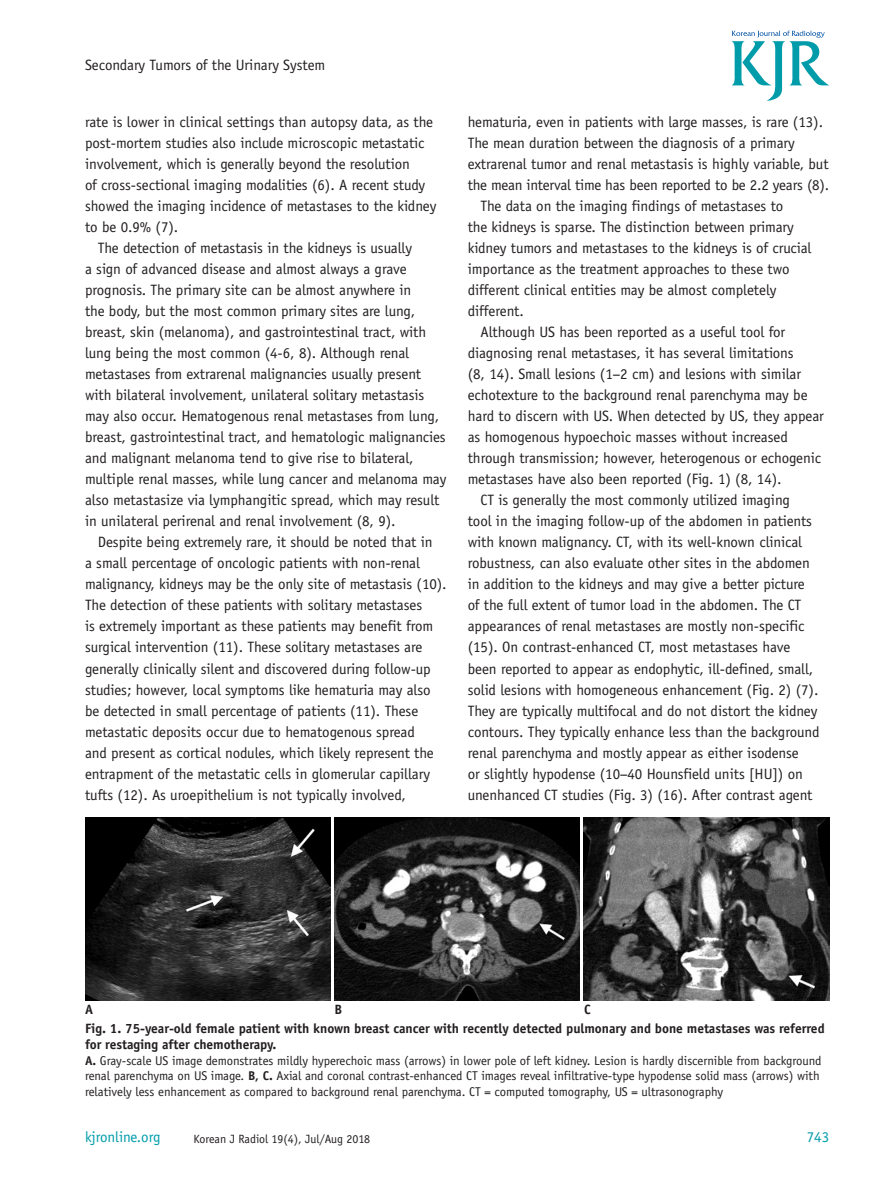
<style>
.page{position:relative;width:893px;height:1191px;background:#fff}
.page>*{position:absolute;margin:0;border:0;box-sizing:border-box;transform-origin:0 0}
.t1{font:15px "Officina Sans Std";letter-spacing:-.005em;color:#231f20}
.t2{font:15px "Officina Sans Std";letter-spacing:-.005em;color:#009caa}
.t3{font:700 13.5px/19px "Officina Sans Std";letter-spacing:-.005em;color:#231f20}
.t4{font:12.75px/15.3px "Officina Sans Std";letter-spacing:-.005em;color:#231f20}
.t5{font:12px "Officina Sans Std";letter-spacing:-.005em;color:#231f20}
.s1{font-weight:700}
</style>
<div class="page">
<svg style="left:732px;top:31px;width:97px;height:70px"></svg>
<img style="left:85px;top:817px;width:245px;height:183px">
<img style="left:334px;top:817px;width:246px;height:183px">
<img style="left:584px;top:817px;width:245px;height:183px">
<p class="t1" style="left:85px;top:56px;width:242px">Secondary Tumors of the Urinary System</p>
<p class="t1" style="left:85px;top:113px;width:350px">rate is lower in clinical settings than autopsy data, as the</p>
<p class="t1" style="left:85px;top:134px;width:341px">post-mortem studies also include microscopic metastatic</p>
<p class="t1" style="left:85px;top:155px;width:326px">involvement, which is generally beyond the resolution</p>
<p class="t1" style="left:85px;top:176px;width:342px">of cross-sectional imaging modalities (6). A recent study</p>
<p class="t1" style="left:85px;top:197px;width:353px">showed the imaging incidence of metastases to the kidney</p>
<p class="t1" style="left:85px;top:218px;width:95px">to be 0.9% (7).</p>
<p class="t1" style="left:98px;top:239px;width:316px">The detection of metastasis in the kidneys is usually</p>
<p class="t1" style="left:85px;top:260px;width:323px">a sign of advanced disease and almost always a grave</p>
<p class="t1" style="left:85px;top:281px;width:328px">prognosis. The primary site can be almost anywhere in</p>
<p class="t1" style="left:85px;top:302px;width:332px">the body, but the most common primary sites are lung,</p>
<p class="t1" style="left:85px;top:323px;width:343px">breast, skin (melanoma), and gastrointestinal tract, with</p>
<p class="t1" style="left:85px;top:344px;width:326px">lung being the most common (4-6, 8). Although renal</p>
<p class="t1" style="left:85px;top:365px;width:338px">metastases from extrarenal malignancies usually present</p>
<p class="t1" style="left:85px;top:386px;width:341px">with bilateral involvement, unilateral solitary metastasis</p>
<p class="t1" style="left:85px;top:407px;width:356px">may also occur. Hematogenous renal metastases from lung,</p>
<p class="t1" style="left:85px;top:428px;width:362px">breast, gastrointestinal tract, and hematologic malignancies</p>
<p class="t1" style="left:85px;top:449px;width:330px">and malignant melanoma tend to give rise to bilateral,</p>
<p class="t1" style="left:85px;top:470px;width:363px">multiple renal masses, while lung cancer and melanoma may</p>
<p class="t1" style="left:85px;top:491px;width:356px">also metastasize via lymphangitic spread, which may result</p>
<p class="t1" style="left:85px;top:512px;width:312px">in unilateral perirenal and renal involvement (8, 9).</p>
<p class="t1" style="left:98px;top:533px;width:336px">Despite being extremely rare, it should be noted that in</p>
<p class="t1" style="left:85px;top:554px;width:336px">a small percentage of oncologic patients with non-renal</p>
<p class="t1" style="left:85px;top:575px;width:363px">malignancy, kidneys may be the only site of metastasis (10).</p>
<p class="t1" style="left:85px;top:596px;width:339px">The detection of these patients with solitary metastases</p>
<p class="t1" style="left:85px;top:617px;width:350px">is extremely important as these patients may benefit from</p>
<p class="t1" style="left:85px;top:638px;width:339px">surgical intervention (11). These solitary metastases are</p>
<p class="t1" style="left:85px;top:659px;width:347px">generally clinically silent and discovered during follow-up</p>
<p class="t1" style="left:85px;top:680px;width:347px">studies; however, local symptoms like hematuria may also</p>
<p class="t1" style="left:85px;top:701px;width:335px">be detected in small percentage of patients (11). These</p>
<p class="t1" style="left:85px;top:722px;width:331px">metastatic deposits occur due to hematogenous spread</p>
<p class="t1" style="left:85px;top:743px;width:350px">and present as cortical nodules, which likely represent the</p>
<p class="t1" style="left:85px;top:764px;width:346px">entrapment of the metastatic cells in glomerular capillary</p>
<p class="t1" style="left:85px;top:785px;width:322px">tufts (12). As uroepithelium is not typically involved,</p>
<p class="t1" style="left:468px;top:113px;width:357px">hematuria, even in patients with large masses, is rare (13).</p>
<p class="t1" style="left:468px;top:134px;width:329px">The mean duration between the diagnosis of a primary</p>
<p class="t1" style="left:468px;top:155px;width:362px">extrarenal tumor and renal metastasis is highly variable, but</p>
<p class="t1" style="left:468px;top:176px;width:363px">the mean interval time has been reported to be 2.2 years (8).</p>
<p class="t1" style="left:480px;top:197px;width:304px">The data on the imaging findings of metastases to</p>
<p class="t1" style="left:468px;top:218px;width:328px">the kidneys is sparse. The distinction between primary</p>
<p class="t1" style="left:468px;top:239px;width:345px">kidney tumors and metastases to the kidneys is of crucial</p>
<p class="t1" style="left:468px;top:260px;width:323px">importance as the treatment approaches to these two</p>
<p class="t1" style="left:468px;top:281px;width:310px">different clinical entities may be almost completely</p>
<p class="t1" style="left:468px;top:302px;width:58px">different.</p>
<p class="t1" style="left:480px;top:323px;width:306px">Although US has been reported as a useful tool for</p>
<p class="t1" style="left:468px;top:344px;width:327px">diagnosing renal metastases, it has several limitations</p>
<p class="t1" style="left:468px;top:365px;width:335px">(8, 14). Small lesions (1−2 cm) and lesions with similar</p>
<p class="t1" style="left:468px;top:386px;width:341px">echotexture to the background renal parenchyma may be</p>
<p class="t1" style="left:468px;top:407px;width:358px">hard to discern with US. When detected by US, they appear</p>
<p class="t1" style="left:468px;top:428px;width:322px">as homogenous hypoechoic masses without increased</p>
<p class="t1" style="left:468px;top:449px;width:355px">through transmission; however, heterogenous or echogenic</p>
<p class="t1" style="left:468px;top:470px;width:315px">metastases have also been reported (Fig. 1) (8, 14).</p>
<p class="t1" style="left:480px;top:491px;width:311px">CT is generally the most commonly utilized imaging</p>
<p class="t1" style="left:468px;top:512px;width:346px">tool in the imaging follow-up of the abdomen in patients</p>
<p class="t1" style="left:468px;top:533px;width:336px">with known malignancy. CT, with its well-known clinical</p>
<p class="t1" style="left:468px;top:554px;width:344px">robustness, can also evaluate other sites in the abdomen</p>
<p class="t1" style="left:468px;top:575px;width:339px">in addition to the kidneys and may give a better picture</p>
<p class="t1" style="left:468px;top:596px;width:335px">of the full extent of tumor load in the abdomen. The CT</p>
<p class="t1" style="left:468px;top:617px;width:338px">appearances of renal metastases are mostly non-specific</p>
<p class="t1" style="left:468px;top:638px;width:324px">(15). On contrast-enhanced CT, most metastases have</p>
<p class="t1" style="left:468px;top:659px;width:347px">been reported to appear as endophytic, ill-defined, small,</p>
<p class="t1" style="left:468px;top:680px;width:352px">solid lesions with homogeneous enhancement (Fig. 2) (7).</p>
<p class="t1" style="left:468px;top:701px;width:351px">They are typically multifocal and do not distort the kidney</p>
<p class="t1" style="left:468px;top:722px;width:353px">contours. They typically enhance less than the background</p>
<p class="t1" style="left:468px;top:743px;width:332px">renal parenchyma and mostly appear as either isodense</p>
<p class="t1" style="left:468px;top:764px;width:337px">or slightly hypodense (10−40 Hounsfield units [HU]) on</p>
<p class="t1" style="left:468px;top:785px;width:346px">unenhanced CT studies (Fig. 3) (16). After contrast agent</p>
<p class="t3" style="left:85px;top:999px;width:741px;text-indent:499px">C<br>Fig. 1. 75-year-old female patient with known breast cancer with recently detected pulmonary and bone metastases was referred</p>
<p class="t3" style="left:85px;top:1035px;width:193px">for restaging after chemotherapy.</p>
<p class="t4" style="left:85px;top:1053px;width:738px"><span class="s1">A.</span> Gray-scale US image demonstrates mildly hyperechoic mass (arrows) in lower pole of left kidney. Lesion is hardly discernible from background renal parenchyma on US image. <span class="s1">B, C.</span> Axial and coronal contrast-enhanced CT images reveal infiltrative-type hypodense solid mass (arrows) with relatively less enhancement as compared to background renal parenchyma. CT = computed tomography, US = ultrasonography</p>
<p class="t3" style="left:85px;top:999px;width:10px">A</p>
<p class="t3" style="left:334px;top:999px;width:9px">B</p>
<p class="t2" style="left:85px;top:1128px;width:77px">kjronline.org</p>
<p class="t5" style="left:194px;top:1132px;width:178px">Korean J Radiol 19(4), Jul/Aug 2018</p>
<p class="t2" style="left:807px;top:1128px;width:24px">743</p>
</div>
